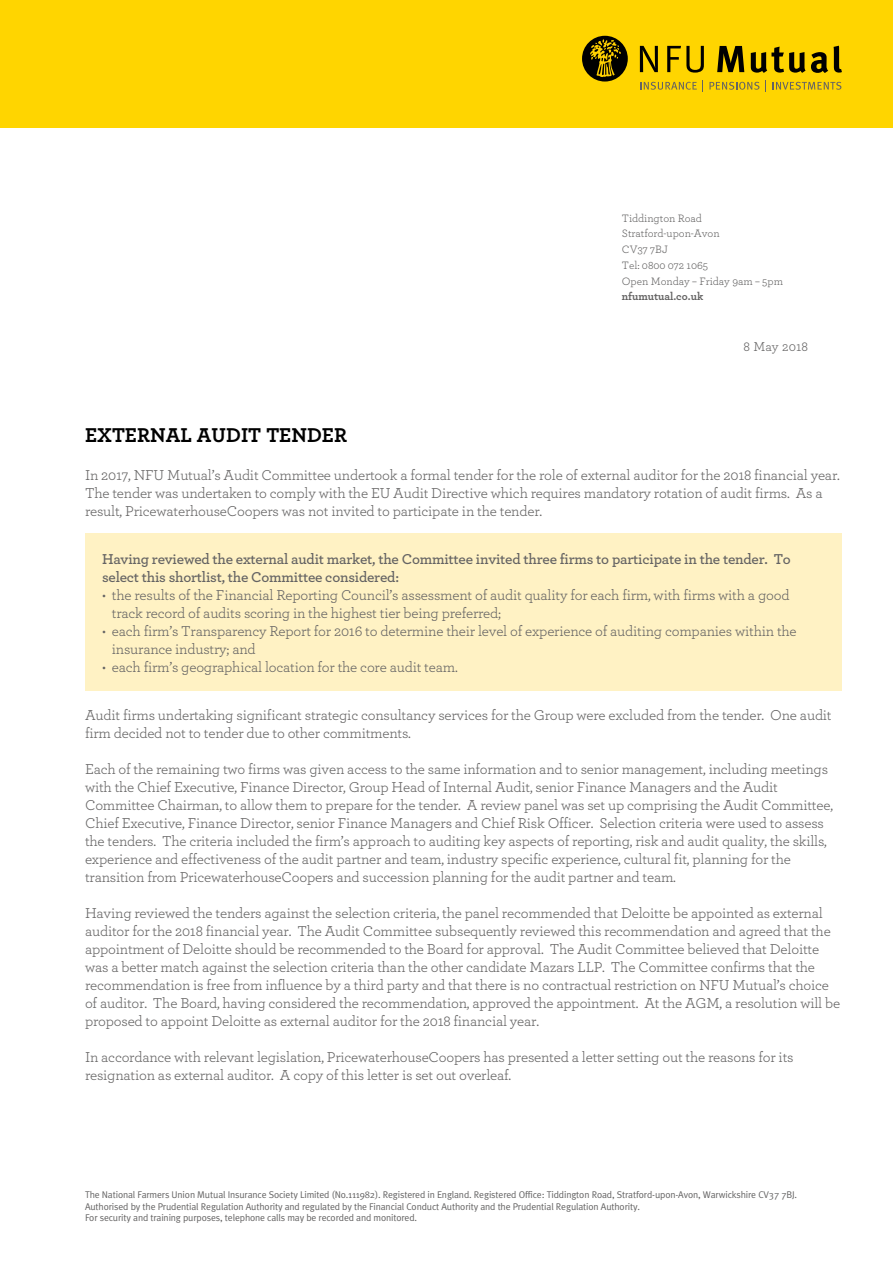
<style>
.page{position:relative;width:893px;height:1263px;background:#fff}
.page>*{position:absolute;margin:0;border:0;box-sizing:border-box;transform-origin:0 0}
.t1{font:700 21px "Archer";color:#000}
.t2{font:15px/18px "Archer";letter-spacing:-.015em;color:#646363}
.t3{font:600 15px/18px "Archer";letter-spacing:-.015em;color:#646363}
.t4{font:13.5px "Archer";color:#646363}
.t5{font:11.25px/15.8px "Archer";letter-spacing:-.005em;color:#646363}
.t6{font:700 11.25px "Archer";letter-spacing:-.005em;color:#646363}
.t7{font:9.75px/11.2px "Meta Plus Normal";letter-spacing:-.015em;color:#646363}
</style>
<div class="page">
<div style="left:85px;top:533px;width:757px;height:157px;background:#fff2c4"></div>
<div style="left:0;top:0;width:893px;height:128px;background:#ffd500"></div>
<div style="left:582px;top:36px;width:46px;height:46px;background:#000;border-radius:50%"></div>
<svg style="left:640px;top:46px;width:18px;height:26px"></svg>
<svg style="left:667px;top:46px;width:37px;height:27px"></svg>
<svg style="left:717px;top:46px;width:27px;height:26px"></svg>
<svg style="left:751px;top:47px;width:77px;height:26px"></svg>
<svg style="left:834px;top:46px;width:8px;height:27px"></svg>
<svg style="left:590px;top:39px;width:31px;height:38px"></svg>
<svg style="left:709px;top:82px;width:50px;height:8px"></svg>
<svg style="left:772px;top:82px;width:69px;height:8px"></svg>
<svg style="left:765px;top:80px;width:1px;height:12px"></svg>
<svg style="left:640px;top:80px;width:63px;height:12px"></svg>
<p class="t5" style="left:622px;top:209px;width:163px">Tiddington Road<br>Stratford-upon-Avon<br>CV37 7BJ<br>Tel: 0800 072 1065<br>Open Monday – Friday 9am – 5pm</p>
<p class="t6" style="left:622px;top:288px;width:83px">nfumutual.co.uk</p>
<h1 class="t1" style="left:85px;top:418px;width:264px">EXTERNAL AUDIT TENDER</h1>
<p class="t4" style="left:743px;top:337px;width:66px">8 May 2018</p>
<p class="t2" style="left:85px;top:465px;width:756px">In 2017, NFU Mutual’s Audit Committee undertook a formal tender for the role of external auditor for the 2018 financial year.<br>The tender was undertaken to comply with the EU Audit Directive which requires mandatory rotation of audit firms. As a result, PricewaterhouseCoopers was not invited to participate in the tender.</p>
<p class="t3" style="left:102px;top:549px;width:690px">Having reviewed the external audit market, the Committee invited three firms to participate in the tender. To select this shortlist, the Committee considered:</p>
<p class="t2" style="left:112px;top:585px;width:679px;text-indent:-10px">• the results of the Financial Reporting Council’s assessment of audit quality for each firm, with firms with a good track record of audits scoring in the highest tier being preferred;</p>
<p class="t2" style="left:112px;top:621px;width:686px;text-indent:-10px">• each firm’s Transparency Report for 2016 to determine their level of experience of auditing companies within the insurance industry; and</p>
<p class="t2" style="left:102px;top:657px;width:357px">• each firm’s geographical location for the core audit team.</p>
<p class="t2" style="left:85px;top:705px;width:748px">Audit firms undertaking significant strategic consultancy services for the Group were excluded from the tender. One audit firm decided not to tender due to other commitments.</p>
<p class="t2" style="left:85px;top:759px;width:750px">Each of the remaining two firms was given access to the same information and to senior management, including meetings with the Chief Executive, Finance Director, Group Head of Internal Audit, senior Finance Managers and the Audit Committee Chairman, to allow them to prepare for the tender. A review panel was set up comprising the Audit Committee, Chief Executive, Finance Director, senior Finance Managers and Chief Risk Officer. Selection criteria were used to assess the tenders. The criteria included the firm’s approach to auditing key aspects of reporting, risk and audit quality, the skills, experience and effectiveness of the audit partner and team, industry specific experience, cultural fit, planning for the transition from PricewaterhouseCoopers and succession planning for the audit partner and team.</p>
<p class="t2" style="left:85px;top:903px;width:757px">Having reviewed the tenders against the selection criteria, the panel recommended that Deloitte be appointed as external auditor for the 2018 financial year. The Audit Committee subsequently reviewed this recommendation and agreed that the appointment of Deloitte should be recommended to the Board for approval. The Audit Committee believed that Deloitte was a better match against the selection criteria than the other candidate Mazars LLP. The Committee confirms that the recommendation is free from influence by a third party and that there is no contractual restriction on NFU Mutual’s choice of auditor. The Board, having considered the recommendation, approved the appointment. At the AGM, a resolution will be proposed to appoint Deloitte as external auditor for the 2018 financial year.</p>
<p class="t2" style="left:85px;top:1047px;width:710px">In accordance with relevant legislation, PricewaterhouseCoopers has presented a letter setting out the reasons for its resignation as external auditor. A copy of this letter is set out overleaf.</p>
<p class="t7" style="left:85px;top:1189px;width:714px">The National Farmers Union Mutual Insurance Society Limited (No.111982). Registered in England. Registered Office: Tiddington Road, Stratford-upon-Avon, Warwickshire CV37 7BJ.<br>Authorised by the Prudential Regulation Authority and regulated by the Financial Conduct Authority and the Prudential Regulation Authority.<br>For security and training purposes, telephone calls may be recorded and monitored.</p>
</div>
